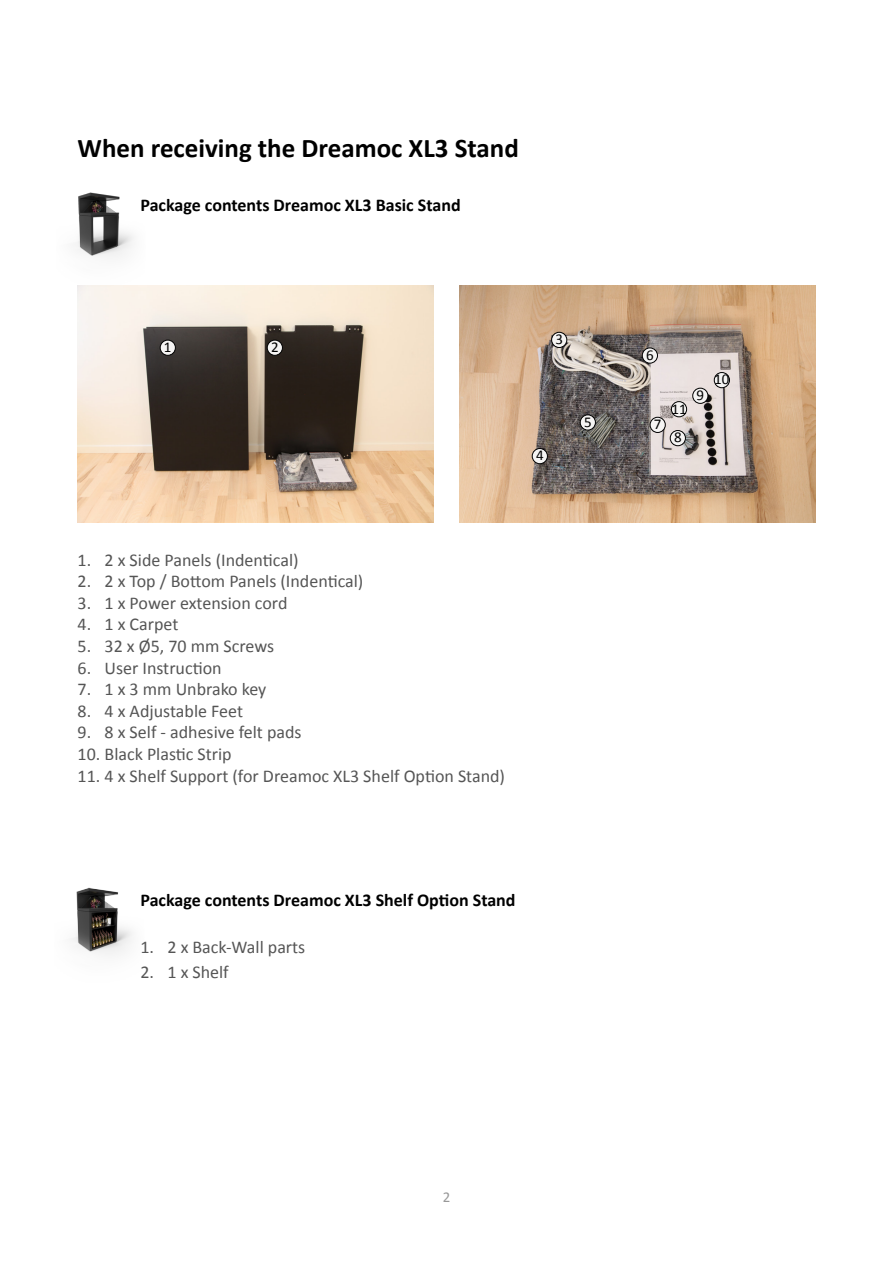
<style>
.page{position:relative;width:893px;height:1263px;background:#fff}
.page>*{position:absolute;margin:0;border:0;box-sizing:border-box;transform-origin:0 0}
.paragraph_title{font:700 27px "Calibri";color:#000}
.t1{font:18px "Calibri";color:#555}
.paragraph_title-2{font:700 18px "Calibri";color:#000}
.Small_title2{font:15px "Calibri";color:#000}
.Small_title2-2{font:15px "Calibri";color:#999}
</style>
<div class="page">
<img style="left:78px;top:285px;width:355px;height:237px">
<img style="left:460px;top:285px;width:355px;height:237px">
<div style="left:160px;top:340px;width:15px;height:15px;background:#f5f4f3;border-radius:50%"></div>
<div style="left:160px;top:340px;width:16px;height:16px;border:1px solid #000;border-radius:50%"></div>
<div style="left:267px;top:340px;width:15px;height:15px;background:#f5f4f3;border-radius:50%"></div>
<div style="left:267px;top:340px;width:16px;height:16px;border:1px solid #000;border-radius:50%"></div>
<div style="left:552px;top:332px;width:15px;height:15px;background:#f5f4f3;border-radius:50%"></div>
<div style="left:551px;top:332px;width:16px;height:16px;border:1px solid #000;border-radius:50%"></div>
<div style="left:580px;top:415px;width:15px;height:15px;background:#f5f4f3;border-radius:50%"></div>
<div style="left:580px;top:415px;width:16px;height:15px;border:1px solid #000;border-radius:50%"></div>
<div style="left:642px;top:348px;width:15px;height:15px;background:#f5f4f3;border-radius:50%"></div>
<div style="left:642px;top:348px;width:16px;height:15px;border:1px solid #000;border-radius:50%"></div>
<div style="left:650px;top:417px;width:15px;height:15px;background:#f5f4f3;border-radius:50%"></div>
<div style="left:650px;top:417px;width:15px;height:16px;border:1px solid #000;border-radius:50%"></div>
<div style="left:693px;top:388px;width:15px;height:15px;background:#f5f4f3;border-radius:50%"></div>
<div style="left:692px;top:388px;width:16px;height:16px;border:1px solid #000;border-radius:50%"></div>
<div style="left:670px;top:430px;width:15px;height:16px;background:#f5f4f3;border-radius:50%"></div>
<div style="left:670px;top:430px;width:16px;height:16px;border:1px solid #000;border-radius:50%"></div>
<div style="left:714px;top:372px;width:15px;height:16px;background:#f5f4f3;border-radius:50%"></div>
<div style="left:714px;top:372px;width:16px;height:16px;border:1px solid #000;border-radius:50%"></div>
<div style="left:532px;top:448px;width:15px;height:16px;background:#f5f4f3;border-radius:50%"></div>
<div style="left:532px;top:448px;width:16px;height:16px;border:1px solid #000;border-radius:50%"></div>
<div style="left:671px;top:402px;width:16px;height:15px;background:#f5f4f3;border-radius:50%"></div>
<div style="left:671px;top:401px;width:16px;height:16px;border:1px solid #000;border-radius:50%"></div>
<img style="left:77px;top:192px;width:69px;height:95px">
<img style="left:72px;top:887px;width:60px;height:68px">
<p class="paragraph_title" style="left:78px;top:130px;width:443px">When receiving the Dreamoc XL3 Stand</p>
<p class="paragraph_title-2" style="left:140px;top:193px;width:322px">Package contents Dreamoc XL3 Basic Stand</p>
<p class="Small_title2" style="left:164px;top:338px;width:9px">1</p>
<p class="Small_title2" style="left:271px;top:338px;width:9px">2</p>
<p class="Small_title2" style="left:555px;top:330px;width:9px">3</p>
<p class="Small_title2" style="left:536px;top:446px;width:9px">4</p>
<p class="Small_title2" style="left:584px;top:412px;width:9px">5</p>
<p class="t1" style="left:78px;top:548px;width:222px">1. 2 x Side Panels (Indentical)</p>
<p class="t1" style="left:78px;top:570px;width:287px">2. 2 x Top / Bottom Panels (Indentical)</p>
<p class="t1" style="left:78px;top:592px;width:211px">3. 1 x Power extension cord</p>
<p class="t1" style="left:78px;top:613px;width:102px">4. 1 x Carpet</p>
<p class="t1" style="left:78px;top:635px;width:198px">5. 32 x Ø5, 70 mm Screws</p>
<p class="t1" style="left:78px;top:656px;width:146px">6. User Instruction</p>
<p class="t1" style="left:78px;top:678px;width:190px">7. 1 x 3 mm Unbrako key</p>
<p class="t1" style="left:78px;top:700px;width:167px">8. 4 x Adjustable Feet</p>
<p class="t1" style="left:78px;top:721px;width:225px">9. 8 x Self - adhesive felt pads</p>
<p class="t1" style="left:78px;top:743px;width:156px">10. Black Plastic Strip</p>
<p class="t1" style="left:78px;top:764px;width:429px">11. 4 x Shelf Support (for Dreamoc XL3 Shelf Option Stand)</p>
<p class="paragraph_title-2" style="left:140px;top:889px;width:377px">Package contents Dreamoc XL3 Shelf Option Stand</p>
<p class="t1" style="left:140px;top:936px;width:166px">1. 2 x Back-Wall parts</p>
<p class="t1" style="left:140px;top:961px;width:90px">2. 1 x Shelf</p>
<p class="Small_title2" style="left:646px;top:346px;width:9px">6</p>
<p class="Small_title2" style="left:654px;top:415px;width:9px">7</p>
<p class="Small_title2" style="left:671px;top:399px;width:17px">11</p>
<p class="Small_title2" style="left:674px;top:428px;width:9px">8</p>
<p class="Small_title2" style="left:696px;top:386px;width:9px">9</p>
<p class="Small_title2" style="left:714px;top:370px;width:17px">10</p>
<p class="Small_title2-2" style="left:443px;top:1188px;width:9px">2</p>
</div>
